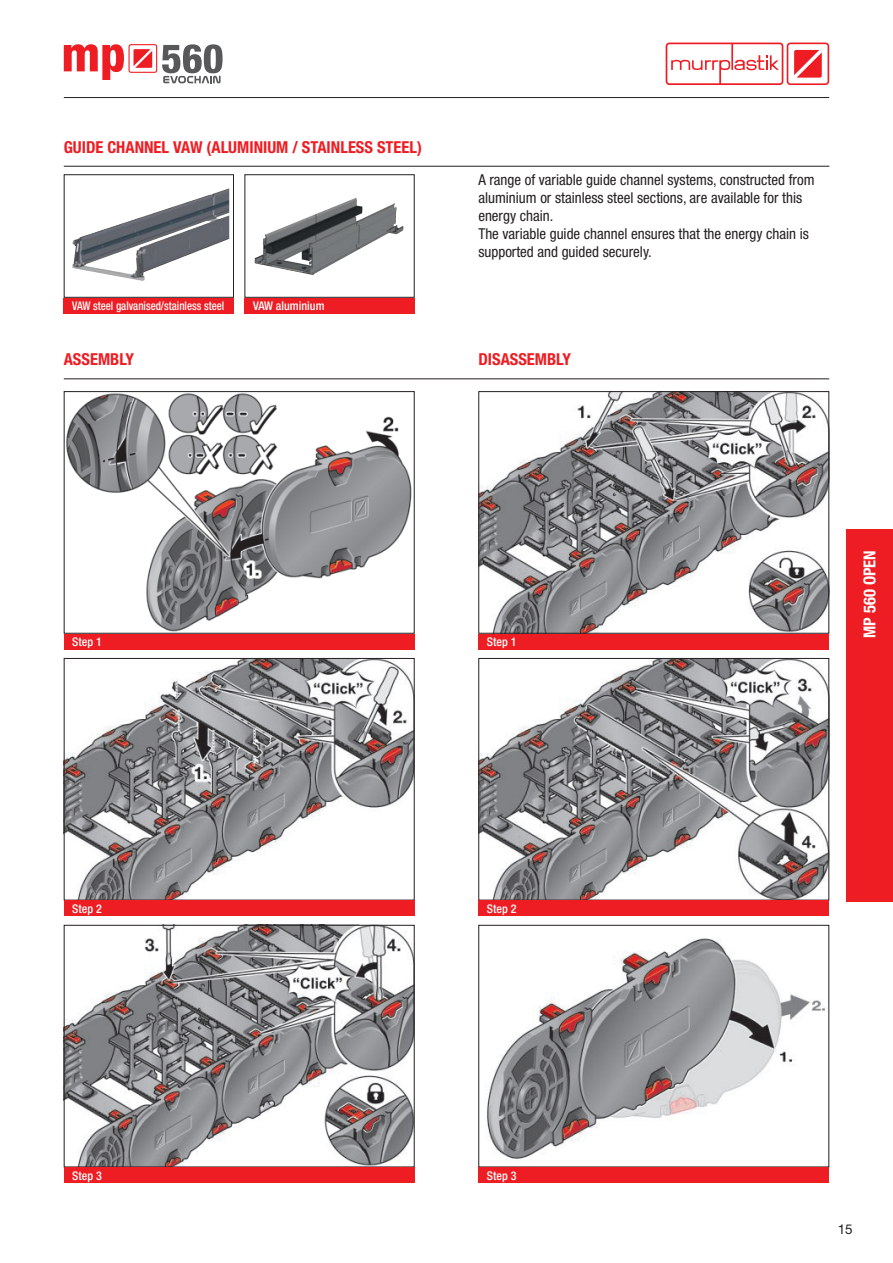
<style>
.page{position:relative;width:893px;height:1263px;background:#fff}
.page>*{position:absolute;margin:0;border:0;box-sizing:border-box;transform-origin:0 0}
.t1{font:700 condensed 16.5px "Helvetica Neue LT Pro";color:#ee1d23}
.t2{font:700 condensed 16.5px "Helvetica Neue LT Pro";color:#fff}
.t3{font:condensed 15px/18px "Helvetica Neue LT Pro";color:#231f20}
.t4{font:13.5px "Helvetica Neue LTW1 G";color:#231f20}
.t5{font:500 condensed 12px "Helvetica Neue LT Pro";color:#fff}
.t6{font:500 condensed 12px "Helvetica Neue LT Pro";color:#fff;scale:.91 1}
</style>
<div class="page">
<svg style="left:666px;top:43px;width:163px;height:42px"></svg>
<hr style="left:64px;top:97px;width:765px;height:1px;background:#231f20">
<div style="left:846px;top:529px;width:47px;height:372px;background:#ee1d23"></div>
<hr style="left:64px;top:378px;width:765px;height:1px;background:#231f20">
<img style="left:66px;top:393px;width:346px;height:239px">
<div style="left:64px;top:391px;width:351px;height:243px;border:1px solid #231f20"></div>
<div style="left:64px;top:634px;width:351px;height:15px;background:#ee1d23"></div>
<img style="left:66px;top:660px;width:347px;height:238px">
<div style="left:64px;top:658px;width:351px;height:242px;border:1px solid #231f20"></div>
<div style="left:64px;top:900px;width:351px;height:16px;background:#ee1d23"></div>
<img style="left:66px;top:927px;width:347px;height:238px">
<div style="left:64px;top:925px;width:351px;height:242px;border:1px solid #231f20"></div>
<div style="left:64px;top:1167px;width:351px;height:16px;background:#ee1d23"></div>
<img style="left:480px;top:393px;width:347px;height:239px">
<div style="left:478px;top:391px;width:351px;height:243px;border:1px solid #231f20"></div>
<div style="left:478px;top:634px;width:351px;height:15px;background:#ee1d23"></div>
<img style="left:480px;top:660px;width:347px;height:238px">
<div style="left:478px;top:658px;width:351px;height:242px;border:1px solid #231f20"></div>
<div style="left:478px;top:900px;width:351px;height:16px;background:#ee1d23"></div>
<img style="left:487px;top:938px;width:338px;height:221px">
<div style="left:478px;top:925px;width:351px;height:242px;border:1px solid #231f20"></div>
<div style="left:478px;top:1167px;width:351px;height:16px;background:#ee1d23"></div>
<svg style="left:64px;top:44px;width:159px;height:39px"></svg>
<hr style="left:64px;top:166px;width:765px;height:1px;background:#231f20">
<svg style="left:72px;top:188px;width:158px;height:93px"></svg>
<div style="left:64px;top:174px;width:170px;height:124px;border:1px solid #231f20"></div>
<div style="left:64px;top:298px;width:170px;height:16px;background:#ee1d23"></div>
<img style="left:101px;top:189px;width:127px;height:41px">
<svg style="left:254px;top:197px;width:150px;height:79px"></svg>
<div style="left:244px;top:174px;width:171px;height:124px;border:1px solid #231f20"></div>
<div style="left:244px;top:298px;width:171px;height:16px;background:#ee1d23"></div>
<img style="left:323px;top:198px;width:32px;height:13px">
<p class="t1" style="left:64px;top:137px;width:360px">GUIDE CHANNEL VAW (ALUMINIUM / STAINLESS STEEL)</p>
<p class="t6" style="left:72px;top:298px;width:169px">VAW steel galvanised/stainless steel</p>
<p class="t5" style="left:253px;top:298px;width:73px">VAW aluminium</p>
<p class="t3" style="left:478px;top:171px;width:338px">A range of variable guide channel systems, constructed from aluminium or stainless steel sections, are available for this energy chain.<br>The variable guide channel ensures that the energy chain is supported and guided securely.</p>
<p class="t1" style="left:64px;top:349px;width:72px">ASSEMBLY</p>
<p class="t1" style="left:478px;top:349px;width:94px">DISASSEMBLY</p>
<p class="t5" style="left:72px;top:634px;width:31px">Step 1</p>
<p class="t5" style="left:487px;top:634px;width:31px">Step 1</p>
<p class="t2" style="left:860px;top:638px;width:89px;rotate:-90deg">MP 560 OPEN</p>
<p class="t5" style="left:72px;top:901px;width:31px">Step 2</p>
<p class="t5" style="left:487px;top:901px;width:31px">Step 2</p>
<p class="t5" style="left:72px;top:1168px;width:31px">Step 3</p>
<p class="t5" style="left:487px;top:1168px;width:31px">Step 3</p>
<p class="t4" style="left:838px;top:1221px;width:17px">15</p>
</div>
